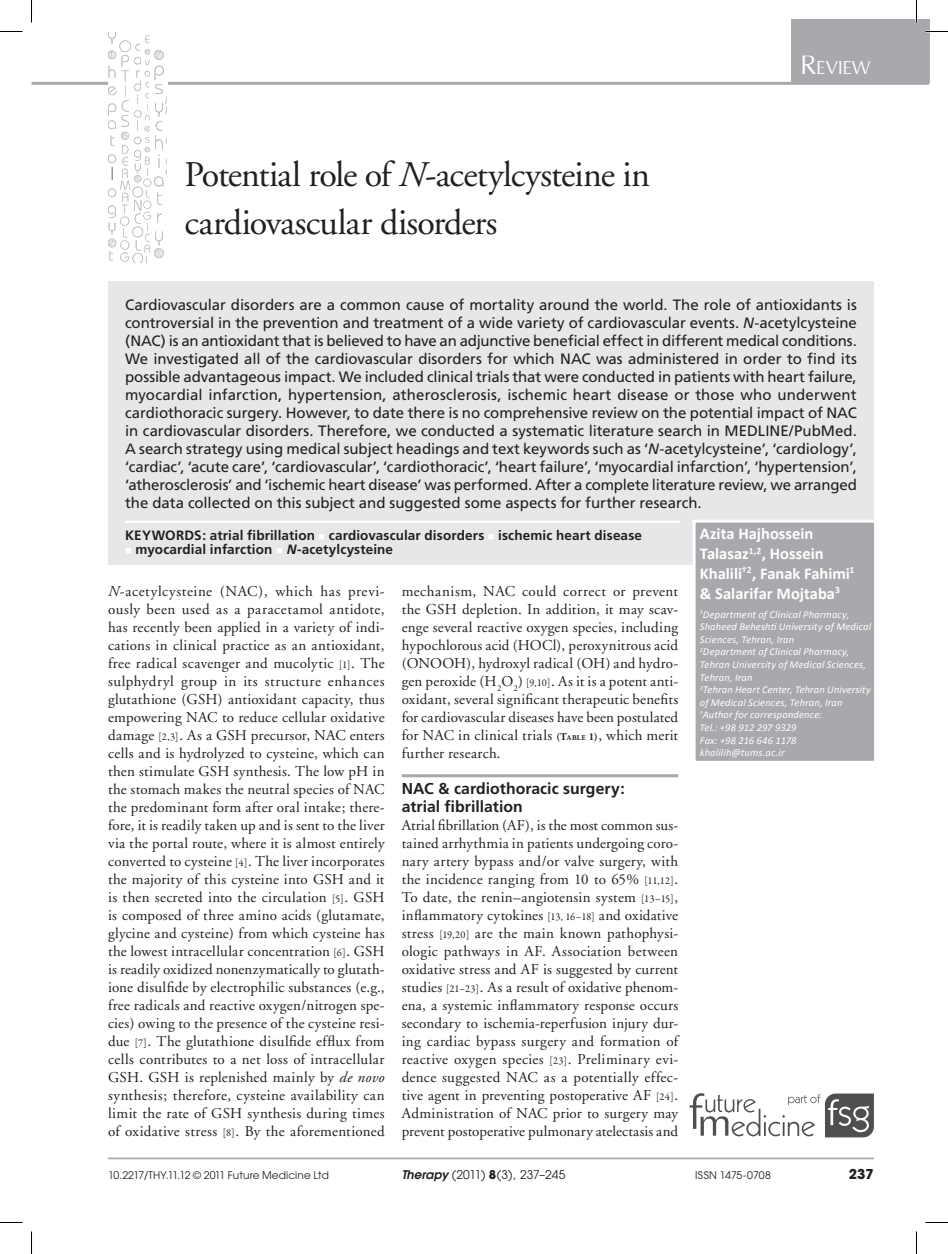
<style>
.page{position:relative;width:948px;height:1254px;background:#fff}
.page>*{position:absolute;margin:0;border:0;box-sizing:border-box;transform-origin:0 0}
.t1{font:36px/48px "Adobe Garamond";letter-spacing:-.025em;color:#231f20}
.t2{font:29.4px "Iris UPC";letter-spacing:-.005em;color:#fff}
.t3{font:700 16.5px/19.8px "Calibri";color:#fff}
.t4{font:700 15.75px/18px "Frutiger";color:#231f20}
.t5{font:15px/18px "Adobe Garamond";letter-spacing:.015em;color:#231f20;text-align:justify}
.t6{font:15px/18px "Frutiger";color:#231f20;text-align:justify}
.t7{font:700 13.5px "Frutiger";letter-spacing:.01em;color:#231f20}
.t8{font:700 13.5px "Avant Garde";color:#231f20}
.t9{font:12px "Avant Garde";color:#231f20}
.t10{font:italic 10.5px/12.6px "Calibri";letter-spacing:.015em;color:#fff}
.t11{font:10.5px "Avant Garde";letter-spacing:.005em;color:#231f20}
.s1{font-style:italic}
.s2{font-size:42px}
.s3{color:#fff}
.s4{font-family:"Garamond Premr Pro";font-size:10.5px}
.s5{font-weight:700;font-size:10.5px}
.s6{font-weight:700;font-size:7.35px}
.s7{font-weight:600;font-style:italic}
.s8{font-weight:700}
</style>
<div class="page">
<svg style="left:689px;top:1093px;width:184px;height:44px"></svg>
<hr style="left:32px;top:82px;width:897px;height:3px;background:#a8a9ad">
<svg style="left:108px;top:32px;width:59px;height:230px"></svg>
<hr style="left:401px;top:774px;width:277px;height:3px;background:#a8a9ad">
<div style="left:108px;top:281px;width:765px;height:283px;background:#e6e7e9"></div>
<hr style="left:125px;top:520px;width:554px;height:3px;background:#fff">
<div style="left:694px;top:521px;width:181px;height:241px;background:#a8a9ad"></div>
<div style="left:692px;top:519px;width:185px;height:245px;border:3px solid #fff"></div>
<hr style="left:108px;top:1157px;width:765px;height:2px;background:#a8a9ad">
<div style="left:791px;top:19px;width:138px;height:64px;background:#a8a9ad"></div>
<hr style="left:915px;top:0;width:2px;height:23px;background:#fff">
<svg style="left:0;top:31px;width:22px;height:1px"></svg>
<svg style="left:925px;top:31px;width:22px;height:1px"></svg>
<svg style="left:0;top:1222px;width:22px;height:1px"></svg>
<svg style="left:925px;top:1222px;width:22px;height:1px"></svg>
<svg style="left:31px;top:0;width:1px;height:23px"></svg>
<svg style="left:31px;top:1231px;width:1px;height:23px"></svg>
<svg style="left:916px;top:0;width:1px;height:23px"></svg>
<svg style="left:916px;top:1231px;width:1px;height:23px"></svg>
<h1 class="t1" style="left:184px;top:151px;width:467px">Potential role of <span class="s1">N</span>-acetylcysteine in cardiovascular disorders</h1>
<h2 class="t2" style="left:800px;top:46px;width:72px"><span class="s2">R</span>eview</h2>
<p class="t6" style="left:125px;top:295px;width:733px">Cardiovascular disorders are a common cause of mortality around the world. The role of antioxidants is controversial in the prevention and treatment of a wide variety of cardiovascular events. <span class="s1">N</span>-acetylcysteine (NAC) is an antioxidant that is believed to have an adjunctive beneficial effect in different medical conditions.<br>We investigated all of the cardiovascular disorders for which NAC was administered in order to find its possible advantageous impact. We included clinical trials that were conducted in patients with heart failure, myocardial infarction, hypertension, atherosclerosis, ischemic heart disease or those who underwent cardiothoracic surgery. However, to date there is no comprehensive review on the potential impact of NAC in cardiovascular disorders. Therefore, we conducted a systematic literature search in MEDLINE/PubMed.<br>A search strategy using medical subject headings and text keywords such as ‘<span class="s1">N</span>-acetylcysteine’, ‘cardiology’, ‘cardiac’, ‘acute care’, ‘cardiovascular’, ‘cardiothoracic’, ‘heart failure’, ‘myocardial infarction’, ‘hypertension’, ‘atherosclerosis’ and ‘ischemic heart disease’ was performed. After a complete literature review, we arranged the data collected on this subject and suggested some aspects for further research.</p>
<p class="t7" style="left:125px;top:527px;width:518px">KEYWORDS: atrial fibrillation <span class="s3">■</span> cardiovascular disorders <span class="s3">■</span> ischemic heart disease</p>
<p class="t7" style="left:125px;top:541px;width:269px"><span class="s3">■</span> myocardial infarction <span class="s3">■</span> <span class="s1">N</span>-acetylcysteine</p>
<p class="t3" style="left:699px;top:523px;width:156px">Azita Hajhossein<br>Talasaz<sup>1,2</sup>, Hossein<br>Khalili<sup>†2</sup>, Fanak Fahimi<sup>1 </sup>&amp; Salarifar Mojtaba<sup>3</sup></p>
<p class="t10" style="left:699px;top:607px;width:173px"><sup>1</sup>Department of Clinical Pharmacy,<br>Shaheed Beheshti University of Medical<br>Sciences, Tehran, Iran<br><sup>2</sup>Department of Clinical Pharmacy,<br>Tehran University of Medical Sciences,<br>Tehran, Iran<br><sup>3</sup>Tehran Heart Center, Tehran University of Medical Sciences, Tehran, Iran <sup>†</sup>Author for correspondence:<br>Tel.: +98 912 297 9329<br>Fax: +98 216 646 1178 khalilih@tums.ac.ir</p>
<p class="t5" style="left:108px;top:583px;width:278px"><span class="s1">N</span>-acetylcysteine (NAC), which has previ&shy;ously been used as a paracetamol antidote, has recently been applied in a variety of indi&shy;cations in clinical practice as an antioxidant, free radical scavenger and mucolytic <span class="s4">[1]</span>. The sulphydryl group in its structure enhances glutathione (GSH) antioxidant capacity, thus empowering NAC to reduce cellular oxidative damage <span class="s4">[2,3]</span>. As a GSH precursor, NAC enters cells and is hydrolyzed to cysteine, which can then stimulate GSH synthesis. The low pH in the stomach makes the neutral species of NAC the predominant form after oral intake; there&shy;fore, it is readily taken up and is sent to the liver via the portal route, where it is almost entirely converted to cysteine <span class="s4">[4]</span>. The liver incorporates the majority of this cysteine into GSH and it is then secreted into the circulation <span class="s4">[5]</span>. GSH is composed of three amino acids (glutamate, glycine and cysteine) from which cysteine has the lowest intracellular concentration <span class="s4">[6]</span>. GSH is readily oxidized nonenzymatically to glutath&shy;ione disulfide by electrophilic substances (e.g., free radicals and reactive oxygen/nitrogen spe&shy;cies) owing to the presence of the cysteine resi&shy;due <span class="s4">[7]</span>. The glutathione disulfide efflux from cells contributes to a net loss of intracellular GSH. GSH is replenished mainly by <span class="s1">de novo </span>synthesis; therefore, cysteine availability can limit the rate of GSH synthesis during times of oxidative stress <span class="s4">[8]</span>. By the aforementioned</p>
<p class="t5" style="left:401px;top:583px;width:278px">mechanism, NAC could correct or prevent the GSH depletion. In addition, it may scav&shy;enge several reactive oxygen species, including hypochlorous acid (HOCl), peroxynitrous acid (ONOOH), hydroxyl radical (OH) and hydro&shy;gen peroxide (H<sub>2</sub>O<sub>2</sub>) <span class="s4">[9,10]</span>. As it is a potent anti&shy;oxidant, several significant therapeutic benefits for cardiovascular diseases have been postulated for NAC in clinical trials <span class="s5">(T</span><span class="s6">able</span> <span class="s5">1)</span>, which merit further research.</p>
<p class="t4" style="left:401px;top:779px;width:224px">NAC &amp; cardiothoracic surgery: atrial fibrillation</p>
<p class="t5" style="left:401px;top:817px;width:278px">Atrial fibrillation (AF), is the most common sus&shy;tained arrhythmia in patients undergoing coro&shy;nary artery bypass and/or valve surgery, with the incidence ranging from 10 to 65% <span class="s4">[11,12]</span>.<br>To date, the renin–angiotensin system <span class="s4">[13–15]</span>, inflammatory cytokines <span class="s4">[13, 16–18]</span> and oxidative stress <span class="s4">[19,20]</span> are the main known pathophysi&shy;ologic pathways in AF. Association between oxidative stress and AF is suggested by current studies <span class="s4">[21–23]</span>. As a result of oxidative phenom&shy;ena, a systemic inflammatory response occurs secondary to ischemia-reperfusion injury dur&shy;ing cardiac bypass surgery and formation of reactive oxygen species <span class="s4">[23]</span>. Preliminary evi&shy;dence suggested NAC as a potentially effec&shy;tive agent in preventing postoperative AF <span class="s4">[24]</span>.<br>Administration of NAC prior to surgery may prevent postoperative pulmonary atelectasis and</p>
<p class="t11" style="left:108px;top:1169px;width:222px">10.2217/THY.11.12 © 2011 Future Medicine Ltd</p>
<p class="t9" style="left:401px;top:1167px;width:165px"><span class="s7">Therapy</span> (2011) <span class="s8">8</span>(3), 237–245</p>
<p class="t11" style="left:695px;top:1169px;width:77px">ISSN 1475-0708</p>
<p class="t8" style="left:848px;top:1164px;width:27px">237</p>
</div>
